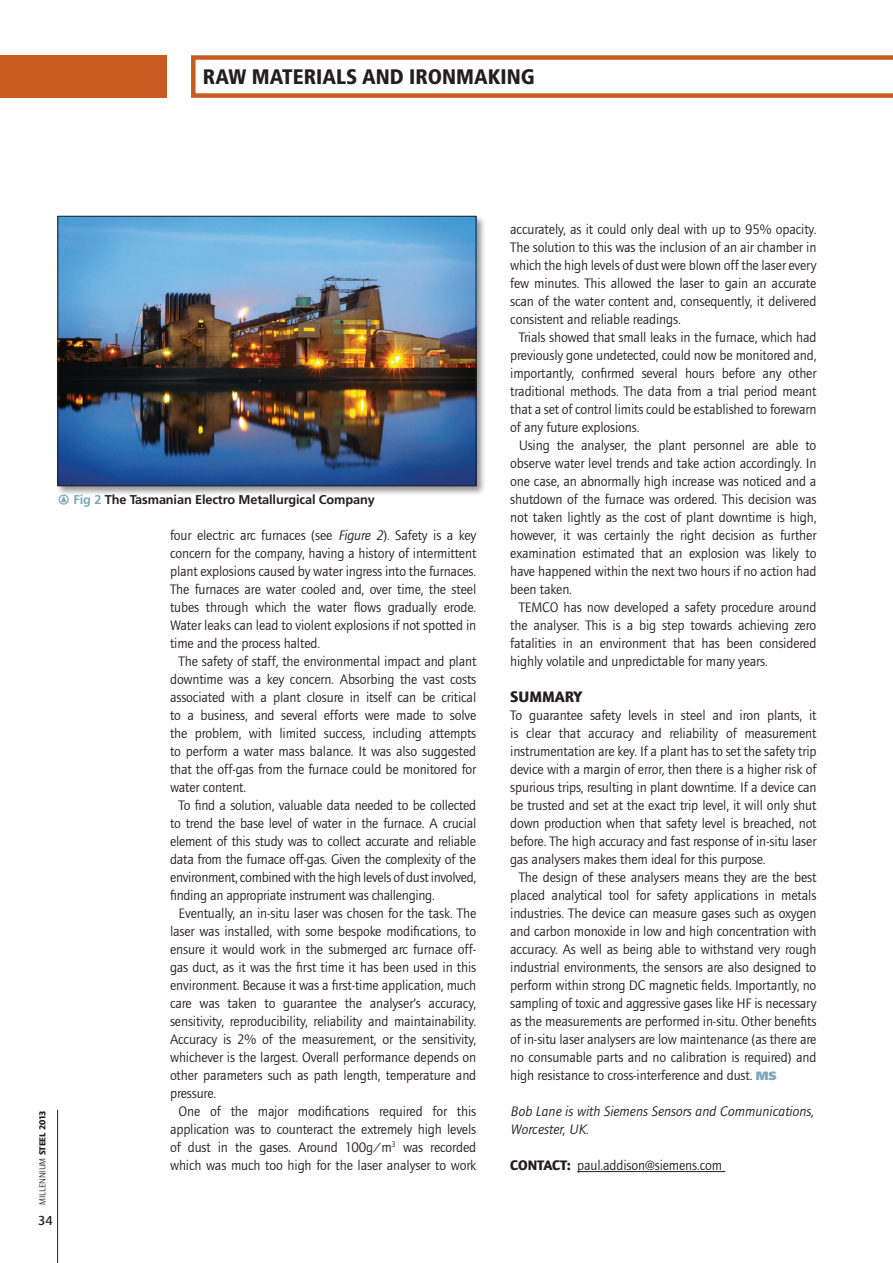
<style>
.page{position:relative;width:893px;height:1263px;background:#fff}
.page>*{position:absolute;margin:0;border:0;box-sizing:border-box;transform-origin:0 0}
.t1{font:900 condensed 21px "Frutiger";color:#231f20}
.t2{font:700 15.75px "Foundry Journal";letter-spacing:-.01em;color:#231f20}
.t3{font:14.25px "Foundry Journal";letter-spacing:-.01em;color:#231f20}
.t4{font:italic 14.25px/18px "Foundry Journal";color:#231f20}
.t5{font:700 14.25px "Foundry Journal";color:#231f20}
.t6{font:500 13.5px "Foundry Journal";color:#231f20}
.t7{font:700 12.75px "Frutiger";letter-spacing:-.01em;color:#231f20}
.t8{font:9px "Foundry Journal";color:#231f20}
.s1{font-family:"Linotype Tapestry Circle";font-weight:400;color:#7fa8bc}
.s2{color:#7fa8bc}
.s3{font-weight:700}
.s4{font-style:italic}
.s5{font-family:"Frutiger";font-weight:900;font-size:12px;color:#7fa8bc}
</style>
<div class="page">
<div style="left:0;top:56px;width:166px;height:42px;background:#c85b1f"></div>
<hr style="left:57px;top:1110px;width:1px;height:153px;background:#231f20">
<svg style="left:191px;top:55px;width:702px;height:43px"></svg>
<hr style="left:577px;top:1171px;width:148px;height:1px;background:#231f20">
<div style="left:56px;top:214px;width:436px;height:288px;background:#231f20;opacity:.5"></div>
<img style="left:60px;top:218px;width:414px;height:266px">
<div style="left:58px;top:216px;width:418px;height:270px;border:1px solid #231f20"></div>
<h1 class="t1" style="left:203px;top:64px;width:333px">RAW MATERIALS AND IRONMAKING</h1>
<p class="t7" style="left:58px;top:492px;width:319px"><span class="s1">r</span> <span class="s2">Fig 2</span> The Tasmanian Electro Metallurgical Company</p>
<p class="t8" style="left:38px;top:1205px;width:96px;rotate:-90deg">MILLENNIUM <span class="s3">STEEL 2013</span></p>
<p class="t6" style="left:38px;top:1213px;width:16px">34</p>
<p class="t3" style="left:170px;top:527px;width:308px">four electric arc furnaces (see <span class="s4">Figure 2</span>). Safety is a key</p>
<p class="t3" style="left:170px;top:545px;width:308px">concern for the company, having a history of intermittent</p>
<p class="t3" style="left:170px;top:563px;width:308px">plant explosions caused by water ingress into the furnaces.</p>
<p class="t3" style="left:170px;top:581px;width:308px">The furnaces are water cooled and, over time, the steel</p>
<p class="t3" style="left:170px;top:599px;width:308px">tubes through which the water flows gradually erode.</p>
<p class="t3" style="left:170px;top:617px;width:308px">Water leaks can lead to violent explosions if not spotted in</p>
<p class="t3" style="left:170px;top:635px;width:152px">time and the process halted.</p>
<p class="t3" style="left:179px;top:653px;width:299px">The safety of staff, the environmental impact and plant</p>
<p class="t3" style="left:170px;top:671px;width:308px">downtime was a key concern. Absorbing the vast costs</p>
<p class="t3" style="left:170px;top:689px;width:308px">associated with a plant closure in itself can be critical</p>
<p class="t3" style="left:170px;top:707px;width:308px">to a business, and several efforts were made to solve</p>
<p class="t3" style="left:170px;top:725px;width:308px">the problem, with limited success, including attempts</p>
<p class="t3" style="left:170px;top:743px;width:308px">to perform a water mass balance. It was also suggested</p>
<p class="t3" style="left:170px;top:761px;width:308px">that the off-gas from the furnace could be monitored for</p>
<p class="t3" style="left:170px;top:779px;width:78px">water content.</p>
<p class="t3" style="left:179px;top:797px;width:299px">To find a solution, valuable data needed to be collected</p>
<p class="t3" style="left:170px;top:815px;width:308px">to trend the base level of water in the furnace. A crucial</p>
<p class="t3" style="left:170px;top:833px;width:308px">element of this study was to collect accurate and reliable</p>
<p class="t3" style="left:170px;top:851px;width:308px">data from the furnace off-gas. Given the complexity of the</p>
<p class="t3" style="left:170px;top:869px;width:308px">environment, combined with the high levels of dust involved,</p>
<p class="t3" style="left:170px;top:887px;width:266px">finding an appropriate instrument was challenging.</p>
<p class="t3" style="left:179px;top:905px;width:299px">Eventually, an in-situ laser was chosen for the task. The</p>
<p class="t3" style="left:170px;top:923px;width:308px">laser was installed, with some bespoke modifications, to</p>
<p class="t3" style="left:170px;top:941px;width:308px">ensure it would work in the submerged arc furnace off-</p>
<p class="t3" style="left:170px;top:959px;width:308px">gas duct, as it was the first time it has been used in this</p>
<p class="t3" style="left:170px;top:977px;width:308px">environment. Because it was a first-time application, much</p>
<p class="t3" style="left:170px;top:995px;width:308px">care was taken to guarantee the analyser’s accuracy,</p>
<p class="t3" style="left:170px;top:1013px;width:308px">sensitivity, reproducibility, reliability and maintainability.</p>
<p class="t3" style="left:170px;top:1031px;width:308px">Accuracy is 2% of the measurement, or the sensitivity,</p>
<p class="t3" style="left:170px;top:1049px;width:308px">whichever is the largest. Overall performance depends on</p>
<p class="t3" style="left:170px;top:1067px;width:308px">other parameters such as path length, temperature and</p>
<p class="t3" style="left:170px;top:1085px;width:48px">pressure.</p>
<p class="t3" style="left:179px;top:1103px;width:299px">One of the major modifications required for this</p>
<p class="t3" style="left:170px;top:1121px;width:308px">application was to counteract the extremely high levels</p>
<p class="t3" style="left:170px;top:1139px;width:308px">of dust in the gases. Around 100g/m<sup>3</sup> was recorded</p>
<p class="t3" style="left:170px;top:1157px;width:308px">which was much too high for the laser analyser to work</p>
<p class="t3" style="left:510px;top:221px;width:308px">accurately, as it could only deal with up to 95% opacity.</p>
<p class="t3" style="left:510px;top:239px;width:308px">The solution to this was the inclusion of an air chamber in</p>
<p class="t3" style="left:510px;top:257px;width:308px">which the high levels of dust were blown off the laser every</p>
<p class="t3" style="left:510px;top:275px;width:308px">few minutes. This allowed the laser to gain an accurate</p>
<p class="t3" style="left:510px;top:293px;width:308px">scan of the water content and, consequently, it delivered</p>
<p class="t3" style="left:510px;top:311px;width:172px">consistent and reliable readings.</p>
<p class="t3" style="left:519px;top:329px;width:299px">Trials showed that small leaks in the furnace, which had</p>
<p class="t3" style="left:510px;top:347px;width:308px">previously gone undetected, could now be monitored and,</p>
<p class="t3" style="left:510px;top:365px;width:308px">importantly, confirmed several hours before any other</p>
<p class="t3" style="left:510px;top:383px;width:308px">traditional methods. The data from a trial period meant</p>
<p class="t3" style="left:510px;top:401px;width:308px">that a set of control limits could be established to forewarn</p>
<p class="t3" style="left:510px;top:419px;width:131px">of any future explosions.</p>
<p class="t3" style="left:519px;top:437px;width:299px">Using the analyser, the plant personnel are able to</p>
<p class="t3" style="left:510px;top:455px;width:308px">observe water level trends and take action accordingly. In</p>
<p class="t3" style="left:510px;top:473px;width:308px">one case, an abnormally high increase was noticed and a</p>
<p class="t3" style="left:510px;top:491px;width:308px">shutdown of the furnace was ordered. This decision was</p>
<p class="t3" style="left:510px;top:509px;width:308px">not taken lightly as the cost of plant downtime is high,</p>
<p class="t3" style="left:510px;top:527px;width:308px">however, it was certainly the right decision as further</p>
<p class="t3" style="left:510px;top:545px;width:308px">examination estimated that an explosion was likely to</p>
<p class="t3" style="left:510px;top:563px;width:308px">have happened within the next two hours if no action had</p>
<p class="t3" style="left:510px;top:581px;width:63px">been taken.</p>
<p class="t3" style="left:519px;top:599px;width:299px">TEMCO has now developed a safety procedure around</p>
<p class="t3" style="left:510px;top:617px;width:308px">the analyser. This is a big step towards achieving zero</p>
<p class="t3" style="left:510px;top:635px;width:308px">fatalities in an environment that has been considered</p>
<p class="t3" style="left:510px;top:653px;width:259px">highly volatile and unpredictable for many years.</p>
<p class="t2" style="left:510px;top:687px;width:74px">SUMMARY</p>
<p class="t3" style="left:510px;top:707px;width:308px">To guarantee safety levels in steel and iron plants, it</p>
<p class="t3" style="left:510px;top:725px;width:308px">is clear that accuracy and reliability of measurement</p>
<p class="t3" style="left:510px;top:743px;width:308px">instrumentation are key. If a plant has to set the safety trip</p>
<p class="t3" style="left:510px;top:761px;width:308px">device with a margin of error, then there is a higher risk of</p>
<p class="t3" style="left:510px;top:779px;width:308px">spurious trips, resulting in plant downtime. If a device can</p>
<p class="t3" style="left:510px;top:797px;width:308px">be trusted and set at the exact trip level, it will only shut</p>
<p class="t3" style="left:510px;top:815px;width:308px">down production when that safety level is breached, not</p>
<p class="t3" style="left:510px;top:833px;width:308px">before. The high accuracy and fast response of in-situ laser</p>
<p class="t3" style="left:510px;top:851px;width:257px">gas analysers makes them ideal for this purpose.</p>
<p class="t3" style="left:519px;top:869px;width:299px">The design of these analysers means they are the best</p>
<p class="t3" style="left:510px;top:887px;width:308px">placed analytical tool for safety applications in metals</p>
<p class="t3" style="left:510px;top:905px;width:308px">industries. The device can measure gases such as oxygen</p>
<p class="t3" style="left:510px;top:923px;width:308px">and carbon monoxide in low and high concentration with</p>
<p class="t3" style="left:510px;top:941px;width:308px">accuracy. As well as being able to withstand very rough</p>
<p class="t3" style="left:510px;top:959px;width:308px">industrial environments, the sensors are also designed to</p>
<p class="t3" style="left:510px;top:977px;width:308px">perform within strong DC magnetic fields. Importantly, no</p>
<p class="t3" style="left:510px;top:995px;width:308px">sampling of toxic and aggressive gases like HF is necessary</p>
<p class="t3" style="left:510px;top:1013px;width:308px">as the measurements are performed in-situ. Other benefits</p>
<p class="t3" style="left:510px;top:1031px;width:308px">of in-situ laser analysers are low maintenance (as there are</p>
<p class="t3" style="left:510px;top:1049px;width:308px">no consumable parts and no calibration is required) and</p>
<p class="t3" style="left:510px;top:1067px;width:268px">high resistance to cross-interference and dust. <span class="s5">MS</span></p>
<p class="t4" style="left:510px;top:1103px;width:305px">Bob Lane is with Siemens Sensors and Communications,<br>Worcester, UK.</p>
<p class="t5" style="left:510px;top:1157px;width:18px">CONTACT</p>
<p class="t3" style="left:567px;top:1157px;width:157px"><span class="s3">:</span> paul.addison@siemens.com</p>
</div>
